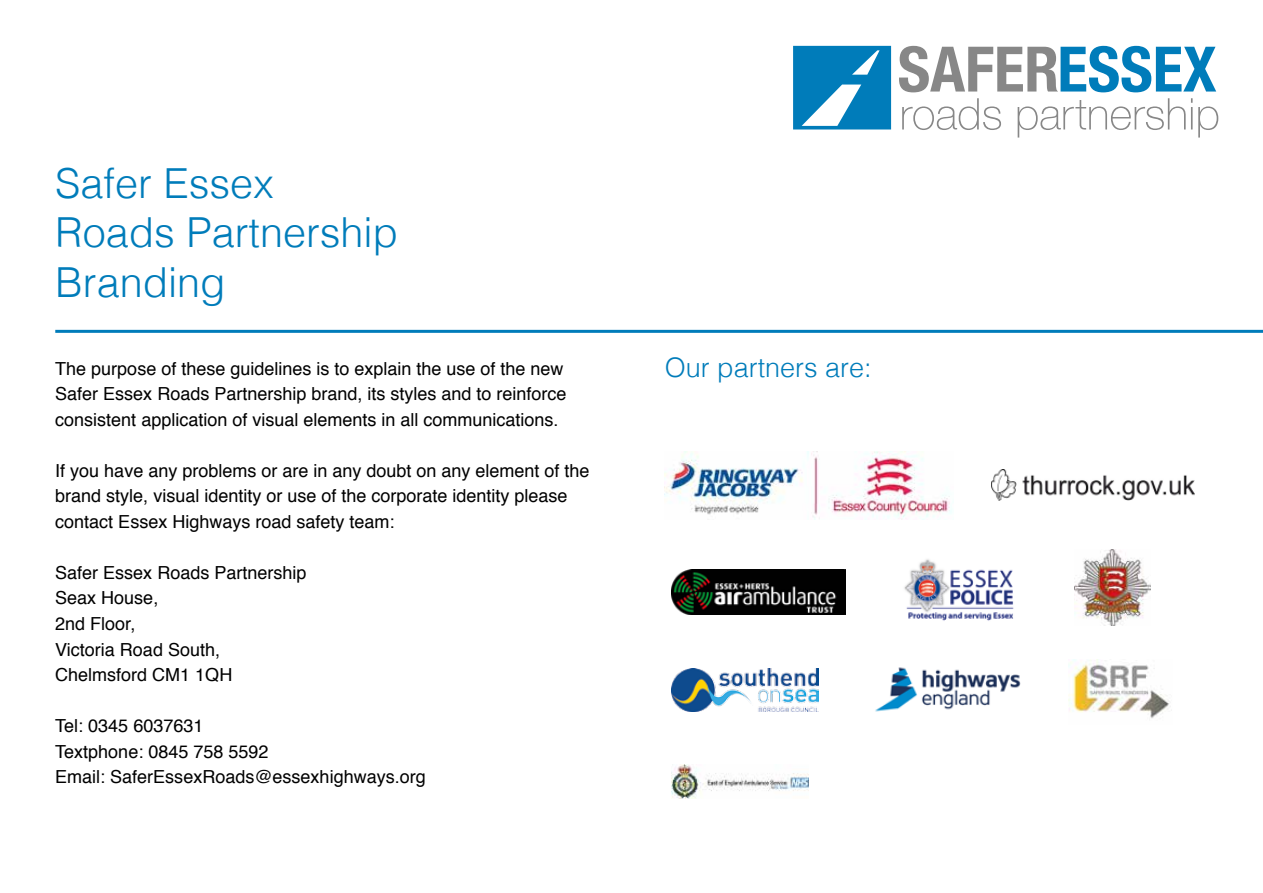
<style>
.page{position:relative;width:1263px;height:893px;background:#fff}
.page>*{position:absolute;margin:0;border:0;box-sizing:border-box;transform-origin:0 0}
.t1{font:300 41.4px/49.7px "Helvetica";color:#007cba}
.t2{font:300 27px "Helvetica";color:#007cba}
.t3{font:18px/25.5px "Helvetica";color:#000}
</style>
<div class="page">
<hr style="left:55px;top:330px;width:1208px;height:3px;background:#007cba">
<svg style="left:899px;top:46px;width:317px;height:46px"></svg>
<svg style="left:902px;top:98px;width:99px;height:32px"></svg>
<svg style="left:1018px;top:98px;width:174px;height:40px"></svg>
<svg style="left:1198px;top:106px;width:20px;height:32px"></svg>
<svg style="left:793px;top:46px;width:98px;height:83px"></svg>
<img style="left:1074px;top:549px;width:76px;height:77px">
<img style="left:671px;top:570px;width:174px;height:44px">
<img style="left:665px;top:451px;width:287px;height:68px">
<img style="left:991px;top:470px;width:204px;height:30px">
<img style="left:904px;top:559px;width:110px;height:62px">
<img style="left:671px;top:668px;width:147px;height:44px">
<img style="left:875px;top:667px;width:146px;height:45px">
<img style="left:1069px;top:659px;width:102px;height:60px">
<img style="left:671px;top:765px;width:138px;height:33px">
<h1 class="t1" style="left:55px;top:155px;width:344px">Safer Essex<br>Roads Partnership<br>Branding</h1>
<p class="t3" style="left:55px;top:356px;width:510px">The purpose of these guidelines is to explain the use of the new</p>
<h2 class="t2" style="left:665px;top:344px;width:209px">Our partners are:</h2>
<p class="t3" style="left:55px;top:382px;width:513px">Safer Essex Roads Partnership brand, its styles and to reinforce consistent application of visual elements in all communications.</p>
<p class="t3" style="left:55px;top:458px;width:536px">If you have any problems or are in any doubt on any element of the brand style, visual identity or use of the corporate identity please contact Essex Highways road safety team:</p>
<p class="t3" style="left:55px;top:560px;width:253px">Safer Essex Roads Partnership<br>Seax House,<br>2nd Floor,<br>Victoria Road South,<br>Chelmsford CM1 1QH</p>
<p class="t3" style="left:55px;top:713px;width:372px">Tel: 0345 6037631<br>Textphone: 0845 758 5592<br>Email: SaferEssexRoads@essexhighways.org</p>
</div>
